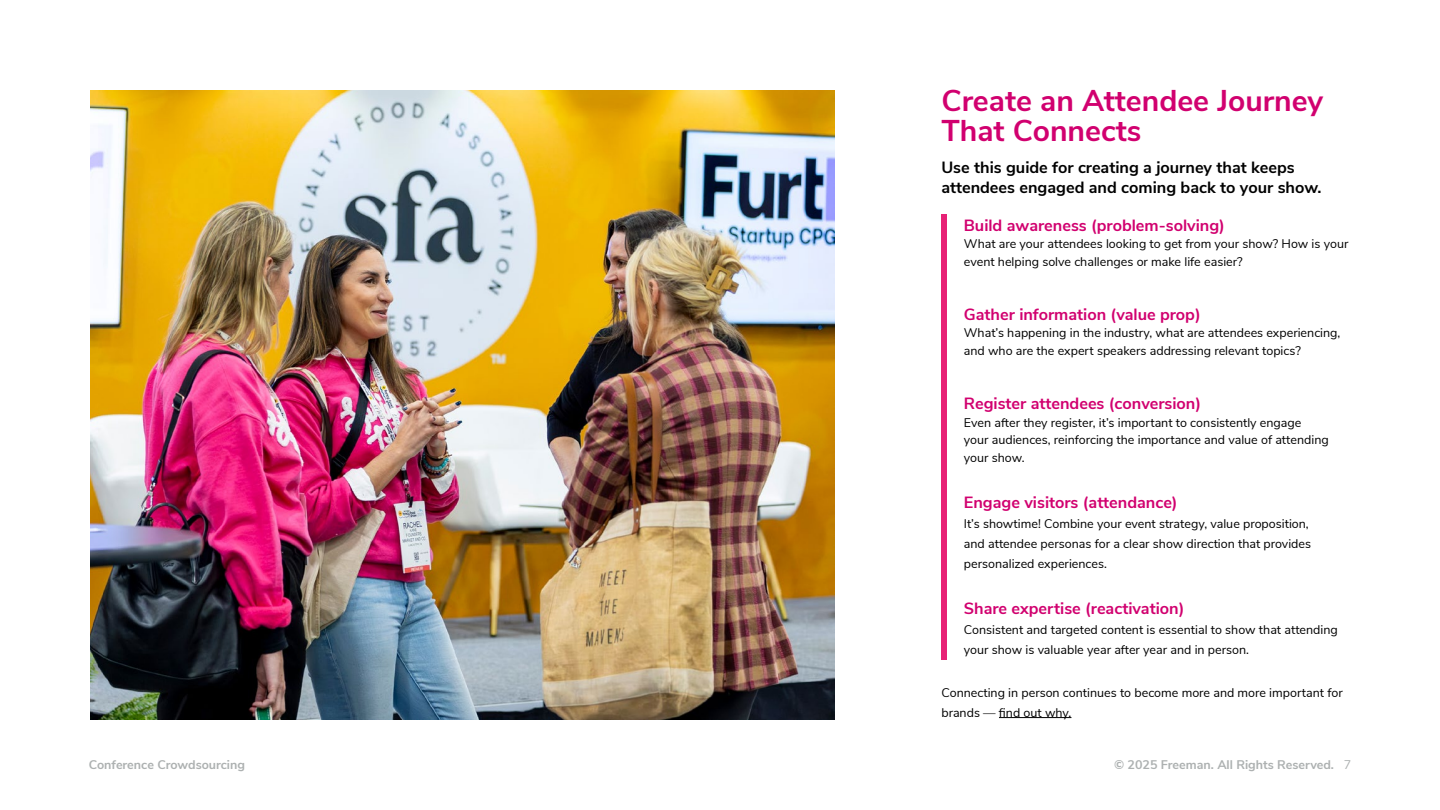
<style>
.page{position:relative;width:1440px;height:810px;background:#fff}
.page>*{position:absolute;margin:0;border:0;box-sizing:border-box;transform-origin:0 0}
.t1{font:700 30px/30px "Nunito Sans";color:#d1006f}
.t2{font:700 16.25px "Nunito Sans";color:#d1006f}
.t3{font:700 16.25px/20px "Nunito Sans";color:#000}
.t4{font:12.5px/17.5px "Nunito Sans";color:#000}
.t5{font:700 12.5px "Nunito Sans";color:#adb1b1}
.s1{font-weight:400}
</style>
<div class="page">
<img style="left:90px;top:90px;width:744px;height:630px">
<div style="left:941px;top:214px;width:6px;height:446px;background:#e72276"></div>
<hr style="left:999px;top:717px;width:72px;height:1px;background:#000">
<h1 class="t1" style="left:941px;top:84px;width:383px">Create an Attendee Journey<br>That Connects</h1>
<h2 class="t3" style="left:941px;top:156px;width:382px">Use this guide for creating a journey that keeps attendees engaged and coming back to your show.</h2>
<h2 class="t2" style="left:964px;top:213px;width:263px">Build awareness (problem-solving)</h2>
<p class="t4" style="left:964px;top:234px;width:386px">What are your attendees looking to get from your show? How is your event helping solve challenges or make life easier?</p>
<h2 class="t2" style="left:964px;top:302px;width:238px">Gather information (value prop)</h2>
<p class="t4" style="left:964px;top:324px;width:378px">What’s happening in the industry, what are attendees experiencing, and who are the expert speakers addressing relevant topics?</p>
<h2 class="t2" style="left:964px;top:392px;width:239px">Register attendees (conversion)</h2>
<p class="t4" style="left:964px;top:413px;width:366px">Even after they register, it’s important to consistently engage your audiences, reinforcing the importance and value of attending your show.</p>
<h2 class="t2" style="left:964px;top:491px;width:215px">Engage visitors (attendance)</h2>
<p class="t4" style="left:964px;top:513px;width:349px;line-height:20px">It’s showtime! Combine your event strategy, value proposition, and attendee personas for a clear show direction that provides personalized experiences.</p>
<h2 class="t2" style="left:964px;top:596px;width:222px">Share expertise (reactivation)</h2>
<p class="t4" style="left:964px;top:619px;width:375px;line-height:20px">Consistent and targeted content is essential to show that attending your show is valuable year after year and in person.</p>
<p class="t4" style="left:941px;top:682px;width:403px;line-height:20px">Connecting in person continues to become more and more important for brands — find out why.</p>
<p class="t5" style="left:89px;top:755px;width:158px">Conference Crowdsourcing</p>
<p class="t5" style="left:1114px;top:755px;width:239px">© 2025 Freeman. All Rights Reserved. <span class="s1">7</span></p>
</div>
